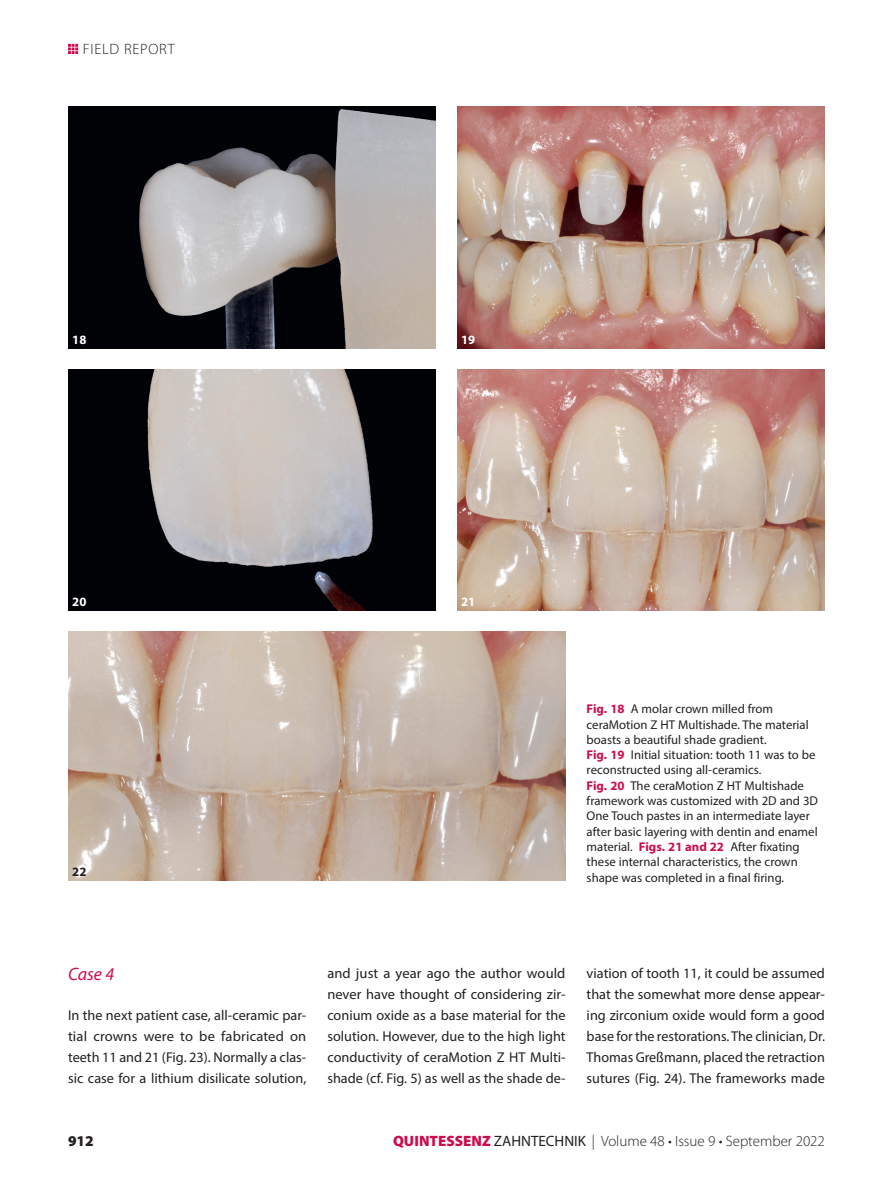
<style>
.page{position:relative;width:893px;height:1191px;background:#fff}
.page>*{position:absolute;margin:0;border:0;box-sizing:border-box;transform-origin:0 0}
.t1{font:italic 18px "Myriad Pro";color:#cc0d4d}
.t2{font:300 15px "Myriad Pro";color:#231f20}
.t3{font:900 15px "Myriad Pro";color:#231f20}
.t4{font:14.25px/21px "Myriad Pro";color:#231f20;text-align:justify}
.t5{font:12.75px/15.3px "Myriad Pro";color:#231f20}
.t6{font:700 12.75px "Myriad Pro";color:#fff}
.t7{font:700 12.75px "Myriad Pro";color:#231f20}
.s1{font-weight:700;color:#cc0d4d}
.s2{font-weight:900;color:#cc0d4d}
.s3{font-weight:400}
</style>
<div class="page">
<svg style="left:68px;top:44px;width:10px;height:10px"></svg>
<img style="left:68px;top:106px;width:368px;height:242px">
<img style="left:68px;top:369px;width:368px;height:242px">
<img style="left:68px;top:631px;width:498px;height:249px">
<img style="left:457px;top:106px;width:368px;height:242px">
<img style="left:457px;top:369px;width:368px;height:242px">
<p class="t2" style="left:83px;top:41px;width:16px">Field</p>
<p class="t2" style="left:124px;top:41px;width:10px">report</p>
<p class="t6" style="left:72px;top:331px;width:16px">18</p>
<p class="t6" style="left:461px;top:331px;width:16px">19</p>
<p class="t6" style="left:72px;top:594px;width:16px">20</p>
<p class="t6" style="left:461px;top:594px;width:16px">21</p>
<p class="t7" style="left:72px;top:863px;width:16px">22</p>
<p class="t5" style="left:587px;top:701px;width:233px"><span class="s1">Fig. 18</span> A molar crown milled from ceraMotion Z HT Multishade. The material boasts a beautiful shade gradient.<br><span class="s1">Fig. 19</span> Initial situation: tooth 11 was to be reconstructed using all-ceramics.<br><span class="s1">Fig. 20</span> The ceraMotion Z HT Multishade framework was customized with 2D and 3D One Touch pastes in an intermediate layer after basic layering with dentin and enamel material. <span class="s1">Figs. 21 and 22</span> After fixating these internal characteristics, the crown shape was completed in a final firing.</p>
<p class="t1" style="left:68px;top:962px;width:48px">Case 4</p>
<p class="t4" style="left:68px;top:1004px;width:240px">In the next patient case, all-ceramic par&shy;tial crowns were to be fabricated on teeth 11 and 21 (Fig. 23). Normally a clas&shy;sic case for a lithium disilicate solution,</p>
<p class="t4" style="left:327px;top:962px;width:240px">and just a year ago the author would never have thought of considering zir&shy;conium oxide as a base material for the solution. However, due to the high light conductivity of ceraMotion Z HT Multi&shy;shade (cf. Fig. 5) as well as the shade de-</p>
<p class="t4" style="left:587px;top:962px;width:240px">viation of tooth 11, it could be assumed that the somewhat more dense appear&shy;ing zirconium oxide would form a good base for the restorations. The clinician, Dr.<br>Thomas Greßmann, placed the retraction sutures (Fig. 24). The frameworks made</p>
<p class="t3" style="left:68px;top:1132px;width:27px">912</p>
<p class="t2" style="left:393px;top:1133px;width:433px"><span class="s2">QUINTESSENZ</span> <span class="s3">ZAHNTECHNIK</span> | Volume 48 • Issue 9 • September 2022</p>
</div>
